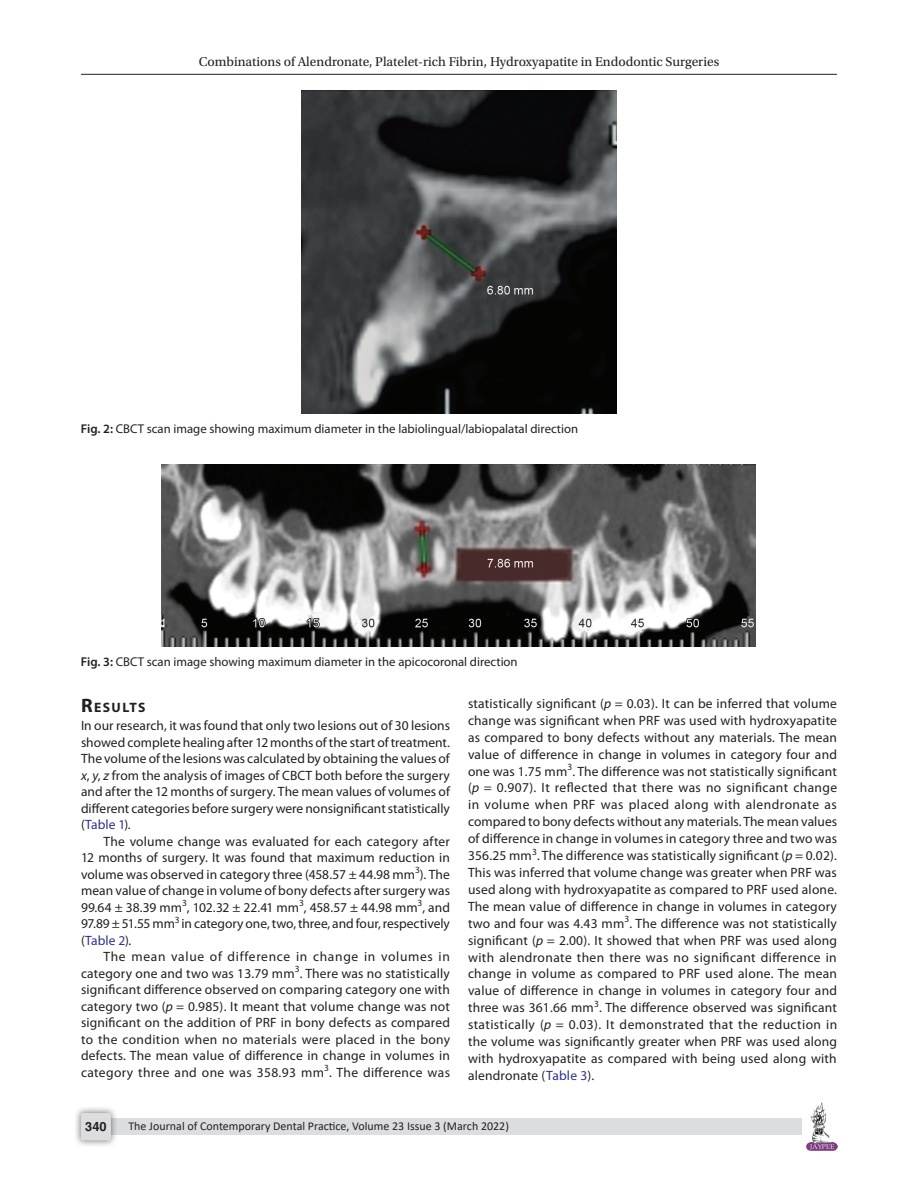
<style>
.page{position:relative;width:918px;height:1188px;background:#fff}
.page>*{position:absolute;margin:0;border:0;box-sizing:border-box;transform-origin:0 0}
.Head-1{font:700 13.65px "Myriad Pro";letter-spacing:.105em;color:#231f20}
.Para-Indent{font:13.5px/17px "Myriad Pro";letter-spacing:.015em;color:#231f20;text-align:justify}
.Para-NoIndent{font:13.5px/16.5px "Myriad Pro";color:#231f20;text-align:justify}
.t1{font:13.5px "Utopia Std";color:#231f20}
.FigCaption{font:12.75px "Myriad Pro";color:#231f20}
.t2{font:700 12.75px "Helvetica LT Std";color:#231f20}
.t3{font:12px "Calibri";color:#231f20}
.s1{font-weight:600}
.s2{font-size:19.5px}
.s3{font-style:italic}
.s4{color:#2e3092}
</style>
<div class="page">
<hr style="left:81px;top:74px;width:756px;height:1px;background:#231f20">
<img style="left:807px;top:1103px;width:30px;height:48px">
<div style="left:96px;top:1119px;width:706px;height:16px;background:#dcdddf"></div>
<div style="left:73px;top:1106px;width:45px;height:41px;background:#231f20;opacity:.61"></div>
<div style="left:81px;top:1113px;width:30px;height:27px;background:#dcdddf;border-radius:2px"></div>
<img style="left:162px;top:464px;width:594px;height:183px">
<img style="left:302px;top:90px;width:314px;height:324px">
<p class="t1" style="left:199px;top:55px;width:522px">Combinations of Alendronate, Platelet-rich Fibrin, Hydroxyapatite in Endodontic Surgeries</p>
<p class="FigCaption" style="left:81px;top:420px;width:499px"><span class="s1">Fig. 2:</span> CBCT scan image showing maximum diameter in the labiolingual/labiopalatal direction</p>
<p class="FigCaption" style="left:81px;top:653px;width:438px"><span class="s1">Fig. 3:</span> CBCT scan image showing maximum diameter in the apicocoronal direction</p>
<p class="Head-1" style="left:81px;top:699px;width:66px"><span class="s2">R</span>ESULTS</p>
<p class="Para-NoIndent" style="left:81px;top:717px;width:371px">In our research, it was found that only two lesions out of 30 lesions showed complete healing after 12 months of the start of treatment.<br>The volume of the lesions was calculated by obtaining the values of <span class="s3">x</span>, <span class="s3">y</span>, <span class="s3">z</span> from the analysis of images of CBCT both before the surgery and after the 12 months of surgery. The mean values of volumes of different categories before surgery were nonsignificant statistically (<span class="s4">Table 1</span>).</p>
<p class="Para-Indent" style="left:81px;top:833px;width:371px;line-height:16.5px;text-indent:22px">The volume change was evaluated for each category after 12 months of surgery. It was found that maximum reduction in volume was observed in category three (458.57 ± 44.98 mm<sup>3</sup>). The mean value of change in volume of bony defects after surgery was 99.64 ± 38.39 mm<sup>3</sup>, 102.32 ± 22.41 mm<sup>3</sup>, 458.57 ± 44.98 mm<sup>3</sup>, and 97.89 ± 51.55 mm<sup>3</sup> in category one, two, three, and four, respectively (<span class="s4">Table 2</span>).</p>
<p class="Para-Indent" style="left:81px;top:948px;width:371px;line-height:16.5px;text-indent:22px">The mean value of difference in change in volumes in category one and two was 13.79 mm<sup>3</sup>. There was no statistically significant difference observed on comparing category one with category two (<span class="s3">p</span> = 0.985). It meant that volume change was not significant on the addition of PRF in bony defects as compared to the condition when no materials were placed in the bony defects. The mean value of difference in change in volumes in category three and one was 358.93 mm<sup>3</sup>. The difference was</p>
<p class="Para-Indent" style="left:468px;top:695px;width:371px">statistically significant (<span class="s3">p</span> = 0.03). It can be inferred that volume change was significant when PRF was used with hydroxyapatite as compared to bony defects without any materials. The mean value of difference in change in volumes in category four and one was 1.75 mm<sup>3</sup>. The difference was not statistically significant (<span class="s3">p</span> = 0.907). It reflected that there was no significant change in volume when PRF was placed along with alendronate as compared to bony defects without any materials. The mean values of difference in change in volumes in category three and two was 356.25 mm<sup>3</sup>. The difference was statistically significant (<span class="s3">p</span> = 0.02).<br>This was inferred that volume change was greater when PRF was used along with hydroxyapatite as compared to PRF used alone.<br>The mean value of difference in change in volumes in category two and four was 4.43 mm<sup>3</sup>. The difference was not statistically significant (<span class="s3">p</span> = 2.00). It showed that when PRF was used along with alendronate then there was no significant difference in change in volume as compared to PRF used alone. The mean value of difference in change in volumes in category four and three was 361.66 mm<sup>3</sup>. The difference observed was significant statistically (<span class="s3">p</span> = 0.03). It demonstrated that the reduction in the volume was significantly greater when PRF was used along with hydroxyapatite as compared with being used along with alendronate (<span class="s4">Table 3</span>).</p>
<p class="t2" style="left:85px;top:1119px;width:23px">340</p>
<p class="t3" style="left:128px;top:1117px;width:382px">The Journal of Contemporary Dental Practice, Volume 23 Issue 3 (March 2022)</p>
</div>
